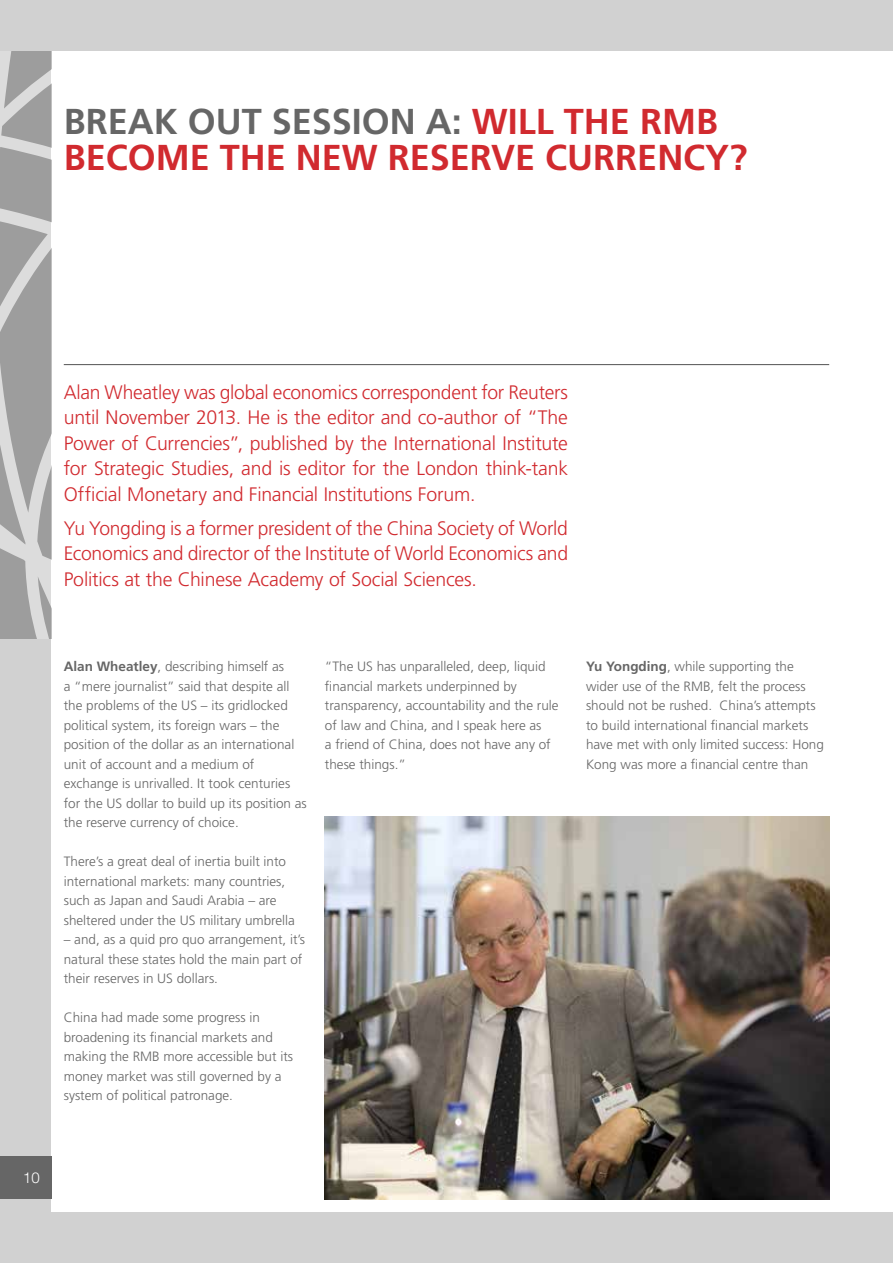
<style>
.page{position:relative;width:893px;height:1263px;background:#d1d1d1}
.page>*{position:absolute;margin:0;border:0;box-sizing:border-box;transform-origin:0 0}
.t1{font:700 36px/36px "Frutiger LT Pro";color:#d12a2f}
.t2{font:300 19.5px/25.5px "Frutiger LT Pro";letter-spacing:-.01em;color:#d12a2f;text-align:justify}
.t3{font:300 15px "Helvetica Neue LT Pro";color:#fff}
.t4{font:300 13.5px/19.5px "Frutiger LT Pro";color:#666}
.s1{color:#666}
.s2{font-weight:700}
</style>
<div class="page">
<div style="left:51px;top:51px;width:842px;height:1161px;background:#fff"></div>
<img style="left:325px;top:816px;width:504px;height:383px">
<hr style="left:64px;top:364px;width:765px;height:1px;background:#666">
<div style="left:0;top:1157px;width:51px;height:42px;background:#666"></div>
<svg style="left:0;top:51px;width:51px;height:588px"></svg>
<h1 class="t1" style="left:64px;top:104px;width:685px"><span class="s1">BREAK OUT SESSION A:</span> WILL THE RMB<br>BECOME THE NEW RESERVE CURRENCY?</h1>
<p class="t2" style="left:64px;top:379px;width:506px">Alan Wheatley was global economics correspondent for Reuters until November 2013. He is the editor and co-author of “The Power of Currencies”, published by the International Institute for Strategic Studies, and is editor for the London think-tank Official Monetary and Financial Institutions Forum.</p>
<h2 class="t2" style="left:64px;top:515px;width:506px">Yu Yongding is a former president of the China Society of World Economics and director of the Institute of World Economics and Politics at the Chinese Academy of Social Sciences.</h2>
<p class="t4" style="left:64px;top:657px;width:245px"><span class="s2">Alan Wheatley</span>, describing himself as<br>a “mere journalist” said that despite all the problems of the US – its gridlocked political system, its foreign wars – the position of the dollar as an international unit of account and a medium of exchange is unrivalled. It took centuries for the US dollar to build up its position as the reserve currency of choice.</p>
<p class="t4" style="left:64px;top:852px;width:233px">There’s a great deal of inertia built into international markets: many countries, such as Japan and Saudi Arabia – are sheltered under the US military umbrella</p>
<p class="t4" style="left:64px;top:930px;width:243px">– and, as a quid pro quo arrangement, it’s natural these states hold the main part of their reserves in US dollars.</p>
<p class="t4" style="left:64px;top:1008px;width:231px">China had made some progress in broadening its financial markets and making the RMB more accessible but its money market was still governed by a system of political patronage.</p>
<p class="t4" style="left:325px;top:657px;width:235px">“The US has unparalleled, deep, liquid financial markets underpinned by transparency, accountability and the rule of law and China, and I speak here as<br>a friend of China, does not have any of these things.”</p>
<p class="t4" style="left:586px;top:657px;width:239px"><span class="s2">Yu Yongding</span>, while supporting the wider use of the RMB, felt the process should not be rushed. China’s attempts to build international financial markets have met with only limited success: Hong Kong was more a financial centre than</p>
<p class="t3" style="left:23px;top:1169px;width:18px">10</p>
</div>
